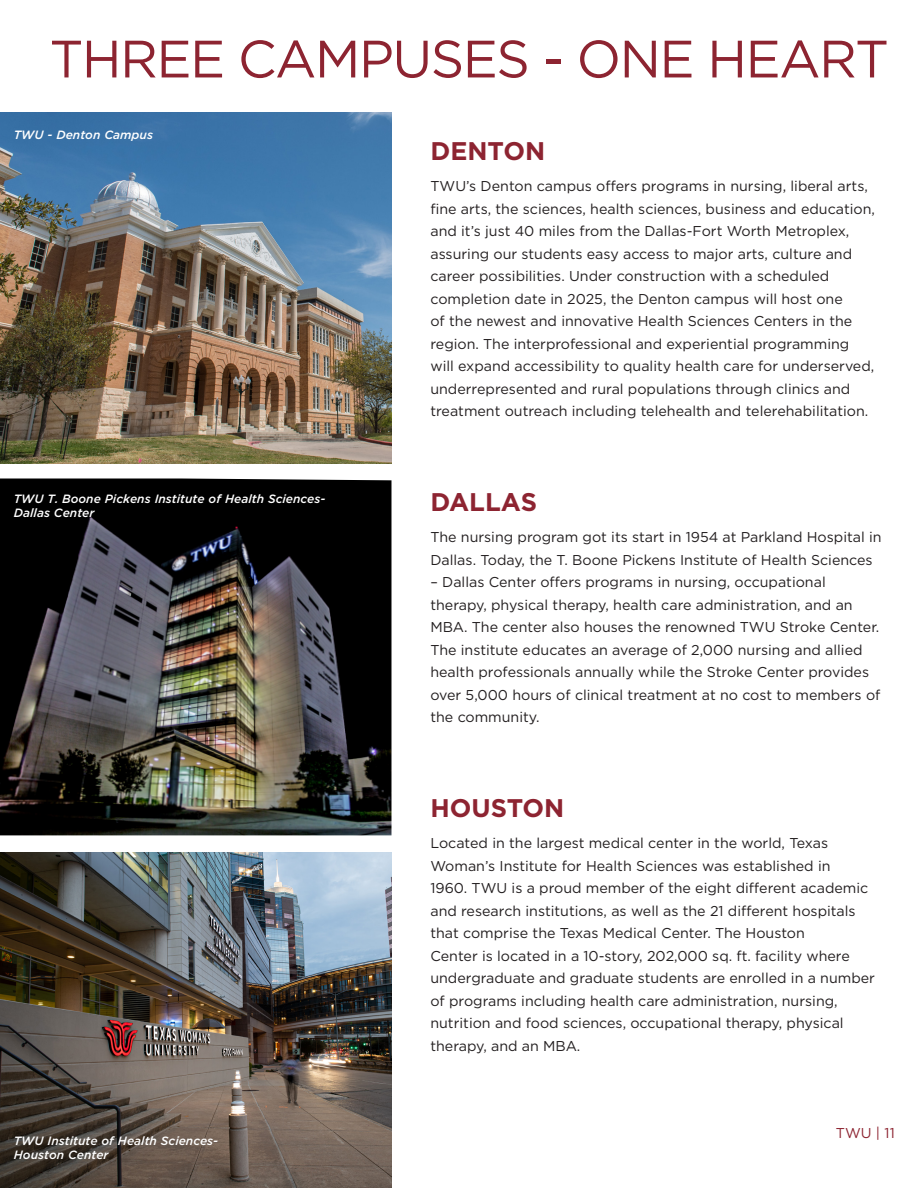
<style>
.page{position:relative;width:918px;height:1188px;background:#fff}
.page>*{position:absolute;margin:0;border:0;box-sizing:border-box;transform-origin:0 0}
.t1{font:52.5px "Gotham";letter-spacing:-.03em;color:#8d2431}
.t2{font:700 25.5px "Gotham";color:#8d2431}
.t3{font:14.25px/22.5px "Gotham";color:#231f20}
.t4{font:14.25px "Gotham";color:#8d2431}
.Body_Copy{font:italic 500 12px/14.4px "Gotham";color:#fff}
</style>
<div class="page">
<img style="left:0;top:853px;width:392px;height:335px">
<img style="left:0;top:478px;width:392px;height:357px">
<img style="left:0;top:113px;width:392px;height:350px">
<p class="t1" style="left:50px;top:25px;width:841px">THREE CAMPUSES - ONE HEART</p>
<p class="Body_Copy" style="left:14px;top:127px;width:141px">TWU - Denton Campus</p>
<p class="Body_Copy" style="left:14px;top:492px;width:313px">TWU T. Boone Pickens Institute of Health Sciences-<br>Dallas Center</p>
<p class="Body_Copy" style="left:14px;top:1133px;width:206px">TWU Institute of Health Sciences-</p>
<p class="Body_Copy" style="left:14px;top:1147px;width:96px">Houston Center</p>
<p class="t2" style="left:430px;top:134px;width:116px">DENTON</p>
<p class="t3" style="left:430px;top:175px;width:446px">TWU’s Denton campus offers programs in nursing, liberal arts, fine arts, the sciences, health sciences, business and education, and it’s just 40 miles from the Dallas-Fort Worth Metroplex, assuring our students easy access to major arts, culture and career possibilities. Under construction with a scheduled completion date in 2025, the Denton campus will host one<br>of the newest and innovative Health Sciences Centers in the region. The interprofessional and experiential programming will expand accessibility to quality health care for underserved, underrepresented and rural populations through clinics and treatment outreach including telehealth and telerehabilitation.</p>
<p class="t2" style="left:430px;top:485px;width:108px">DALLAS</p>
<p class="t3" style="left:430px;top:526px;width:453px">The nursing program got its start in 1954 at Parkland Hospital in<br>Dallas. Today, the T. Boone Pickens Institute of Health Sciences</p>
<p class="t3" style="left:430px;top:571px;width:452px">– Dallas Center offers programs in nursing, occupational therapy, physical therapy, health care administration, and an MBA. The center also houses the renowned TWU Stroke Center.<br>The institute educates an average of 2,000 nursing and allied health professionals annually while the Stroke Center provides over 5,000 hours of clinical treatment at no cost to members of the community.</p>
<p class="t2" style="left:430px;top:791px;width:135px">HOUSTON</p>
<p class="t3" style="left:430px;top:832px;width:446px">Located in the largest medical center in the world, Texas Woman’s Institute for Health Sciences was established in<br>1960. TWU is a proud member of the eight different academic and research institutions, as well as the 21 different hospitals that comprise the Texas Medical Center. The Houston<br>Center is located in a 10-story, 202,000 sq. ft. facility where undergraduate and graduate students are enrolled in a number of programs including health care administration, nursing, nutrition and food sciences, occupational therapy, physical therapy, and an MBA.</p>
<p class="t4" style="left:836px;top:1124px;width:60px">TWU | 11</p>
</div>
